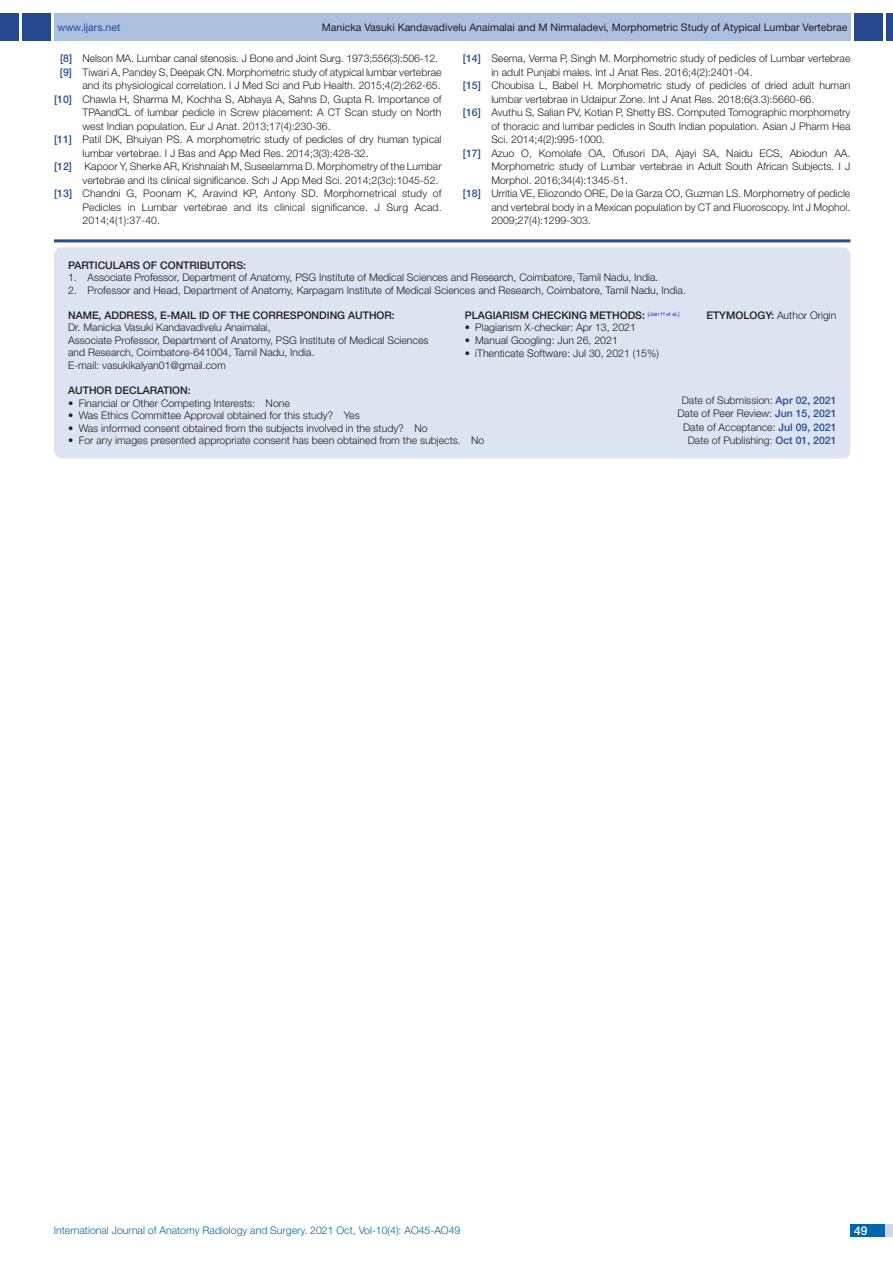
<style>
.page{position:relative;width:893px;height:1263px;background:#fff}
.page>*{position:absolute;margin:0;border:0;box-sizing:border-box;transform-origin:0 0}
.t1{font:500 12px "Helvetica Neue";color:#fff}
.Partic_Contri_Txt{font:300 10.5px/12.6px "Helvetica Neue";color:#231f20}
.Partic_Contri_Head{font:500 10.5px "Helvetica Neue";color:#231f20}
.t2{font:10.5px "Helvetica Neue";color:#231f20}
.tb_txt{font:300 10.5px "Helvetica Neue";color:#231f20}
.t3{font:300 10.5px "Helvetica Neue";color:#0166ac}
.Partic_Contri_Head-2{font:300 10.5px "Helvetica Neue";color:#231f20}
.t4{font:10.5px "Helvetica Neue";color:#244e9b}
.Partic_Contri_Head-3{font:300 5.7px "Helvetica Neue";color:#00f}
.s1{color:#25488e}
.s2{font-weight:500;color:#244e9b}
.s3{font-weight:500;font-size:10.5px;color:#231f20}
.s4{font-weight:500}
</style>
<div class="page">
<div style="left:54px;top:13px;width:796px;height:28px;background:#adbfdf"></div>
<div style="left:0;top:13px;width:19px;height:28px;background:#25488e"></div>
<div style="left:22px;top:13px;width:29px;height:28px;background:#25488e"></div>
<div style="left:886px;top:13px;width:7px;height:28px;background:#25488e"></div>
<div style="left:854px;top:13px;width:29px;height:28px;background:#25488e"></div>
<div style="left:850px;top:1224px;width:43px;height:13px;background:#d3d5e7"></div>
<div style="left:850px;top:1224px;width:35px;height:13px;background:#0166ac"></div>
<div style="left:54px;top:247px;width:796px;height:212px;background:#dce3f1;border-radius:9px"></div>
<hr style="left:54px;top:239px;width:796px;height:3px;background:#244e9b">
<p class="t4" style="left:57px;top:21px;width:64px">www.<span class="s1">ijars</span>.net</p>
<p class="t2" style="left:322px;top:21px;width:527px">Manicka Vasuki Kandavadivelu Anaimalai and M Nirmaladevi, Morphometric Study of Atypical Lumbar Vertebrae</p>
<p class="Partic_Contri_Txt" style="left:60px;top:52px;width:379px"><span class="s2">[8]</span> Nelson MA. Lumbar canal stenosis. J Bone and Joint Surg. 1973;556(3):506-12.</p>
<p class="Partic_Contri_Txt" style="left:60px;top:66px;width:383px"><span class="s2">[9]</span> Tiwari A, Pandey S, Deepak CN. Morphometric study of atypical lumbar vertebrae</p>
<p class="Partic_Contri_Txt" style="left:82px;top:79px;width:360px">and its physiological correlation. I J Med Sci and Pub Health. 2015;4(2):262-65.</p>
<p class="Partic_Contri_Txt" style="left:54px;top:93px;width:389px"><span class="s2">[10]</span> Chawla H, Sharma M, Kochha S, Abhaya A, Sahns D, Gupta R. Importance of</p>
<p class="Partic_Contri_Txt" style="left:82px;top:106px;width:361px">TPAandCL of lumbar pedicle in Screw placement: A CT Scan study on North</p>
<p class="Partic_Contri_Txt" style="left:82px;top:120px;width:250px">west Indian population. Eur J Anat. 2013;17(4):230-36.</p>
<p class="Partic_Contri_Txt" style="left:54px;top:133px;width:389px"><span class="s2">[11]</span> Patil DK, Bhuiyan PS. A morphometric study of pedicles of dry human typical</p>
<p class="Partic_Contri_Txt" style="left:82px;top:147px;width:288px">lumbar vertebrae. I J Bas and App Med Res. 2014;3(3):428-32.</p>
<p class="Partic_Contri_Txt" style="left:54px;top:160px;width:389px"><span class="s2">[12]</span> Kapoor Y, Sherke AR, Krishnaiah M, Suseelamma D. Morphometry of the Lumbar</p>
<p class="Partic_Contri_Txt" style="left:82px;top:174px;width:357px">vertebrae and its clinical significance. Sch J App Med Sci. 2014;2(3c):1045-52.</p>
<p class="Partic_Contri_Txt" style="left:54px;top:187px;width:389px"><span class="s2">[13]</span> Chandni G, Poonam K, Aravind KP, Antony SD. Morphometrical study of</p>
<p class="Partic_Contri_Txt" style="left:82px;top:201px;width:361px">Pedicles in Lumbar vertebrae and its clinical significance. J Surg Acad.</p>
<p class="Partic_Contri_Txt" style="left:82px;top:214px;width:79px">2014;4(1):37-40.</p>
<p class="Partic_Contri_Txt" style="left:463px;top:52px;width:389px"><span class="s2">[14]</span> Seema, Verma P, Singh M. Morphometric study of pedicles of Lumbar vertebrae</p>
<p class="Partic_Contri_Txt" style="left:491px;top:66px;width:263px">in adult Punjabi males. Int J Anat Res. 2016;4(2):2401-04.</p>
<p class="Partic_Contri_Txt" style="left:463px;top:79px;width:389px"><span class="s2">[15]</span> Choubisa L, Babel H. Morphometric study of pedicles of dried adult human</p>
<p class="Partic_Contri_Txt" style="left:491px;top:93px;width:324px">lumbar vertebrae in Udaipur Zone. Int J Anat Res. 2018;6(3.3):5660-66.</p>
<p class="Partic_Contri_Txt" style="left:463px;top:106px;width:389px"><span class="s2">[16]</span> Avuthu S, Salian PV, Kotian P, Shetty BS. Computed Tomographic morphometry</p>
<p class="Partic_Contri_Txt" style="left:491px;top:120px;width:361px">of thoracic and lumbar pedicles in South Indian population. Asian J Pharm Hea</p>
<p class="Partic_Contri_Txt" style="left:491px;top:133px;width:115px">Sci. 2014;4(2):995-1000.</p>
<p class="Partic_Contri_Txt" style="left:463px;top:147px;width:389px"><span class="s2">[17]</span> Azuo O, Komolafe OA, Ofusori DA, Ajayi SA, Naidu ECS, Abiodun AA.</p>
<p class="Partic_Contri_Txt" style="left:491px;top:160px;width:361px">Morphometric study of Lumbar vertebrae in Adult South African Subjects. I J</p>
<p class="Partic_Contri_Txt" style="left:491px;top:174px;width:138px">Morphol. 2016;34(4):1345-51.</p>
<p class="Partic_Contri_Txt" style="left:463px;top:187px;width:389px"><span class="s2">[18]</span> Urritia VE, Eliozondo ORE, De la Garza CO, Guzman LS. Morphometry of pedicle</p>
<p class="Partic_Contri_Txt" style="left:491px;top:201px;width:361px">and vertebral body in a Mexican population by CT and Fluoroscopy. Int J Mophol.</p>
<p class="Partic_Contri_Txt" style="left:491px;top:214px;width:101px">2009;27(4):1299-303.</p>
<p class="Partic_Contri_Head" style="left:68px;top:259px;width:34px">PARTICUL</p>
<p class="Partic_Contri_Head" style="left:119px;top:259px;width:129px">ARS OF CONTRI BUTORS:</p>
<p class="Partic_Contri_Txt" style="left:68px;top:271px;width:592px">1. Associate Professor, Department of Anatomy, PSG Institute of Medical Sciences and Research, Coimbatore, Tamil Nadu, India.</p>
<p class="Partic_Contri_Txt" style="left:68px;top:283px;width:619px">2. Professor and Head, Department of Anatomy, Karpagam Institute of Medical Sciences and Research, Coimbatore, Tamil Nadu, India.</p>
<p class="Partic_Contri_Head" style="left:465px;top:309px;width:90px">PLAGIARISM CHECKIN</p>
<p class="Partic_Contri_Head-3" style="left:579px;top:310px;width:102px"><span class="s3">G METHODS:</span> [Jain H et al.]</p>
<p class="tb_txt" style="left:465px;top:321px;width:173px">• Plagiarism X-checker: Apr 13, 2021</p>
<p class="tb_txt" style="left:465px;top:334px;width:155px">• Manual Googling: Jun 26, 2021</p>
<p class="tb_txt" style="left:465px;top:346px;width:196px">• iThenticate Software: Jul 30, 2021 (15%)</p>
<p class="Partic_Contri_Head" style="left:68px;top:309px;width:52px">NAME, ADDRE</p>
<p class="Partic_Contri_Head" style="left:141px;top:309px;width:136px">SS, E-MAIL ID OF THE CORRE</p>
<p class="Partic_Contri_Head" style="left:290px;top:309px;width:29px">SPONDIN</p>
<p class="Partic_Contri_Head" style="left:337px;top:309px;width:59px">G AUTHOR:</p>
<p class="Partic_Contri_Head-2" style="left:706px;top:309px;width:132px"><span class="s4">ETYMOLOGY:</span> Author Origin</p>
<p class="Partic_Contri_Txt" style="left:68px;top:321px;width:204px">Dr. Manicka Vasuki Kandavadivelu Anaimalai,</p>
<p class="Partic_Contri_Txt" style="left:68px;top:334px;width:362px">Associate Professor, Department of Anatomy, PSG Institute of Medical Sciences and Research, Coimbatore-641004, Tamil Nadu, India.</p>
<p class="Partic_Contri_Txt" style="left:68px;top:359px;width:159px">E-mail: vasukikalyan01@gmail.com</p>
<p class="Partic_Contri_Txt" style="left:682px;top:394px;width:156px">Date of Submission: <span class="s2">APR 02, 2021</span></p>
<p class="Partic_Contri_Txt" style="left:677px;top:407px;width:161px">Date of Peer Review: <span class="s2">JUN 15, 2021</span></p>
<p class="Partic_Contri_Txt" style="left:683px;top:421px;width:155px">Date of Acceptance: <span class="s2">JUL 09, 2021</span></p>
<p class="Partic_Contri_Txt" style="left:688px;top:434px;width:150px">Date of Publishing: <span class="s2">OCT 01, 2021</span></p>
<p class="Partic_Contri_Head" style="left:68px;top:384px;width:23px">AUTHO</p>
<p class="Partic_Contri_Head" style="left:105px;top:384px;width:88px">R DECLARATION:</p>
<p class="Partic_Contri_Txt" style="left:68px;top:396px;width:223px">• Financial or Other Competing Interests: None</p>
<p class="Partic_Contri_Txt" style="left:68px;top:409px;width:293px">• Was Ethics Committee Approval obtained for this study? Yes</p>
<p class="Partic_Contri_Txt" style="left:68px;top:422px;width:361px">• Was informed consent obtained from the subjects involved in the study? No</p>
<p class="Partic_Contri_Txt" style="left:68px;top:434px;width:418px">• For any images presented appropriate consent has been obtained from the subjects. No</p>
<p class="t3" style="left:54px;top:1224px;width:408px">International Journal of Anatomy Radiology and Surgery. 2021 Oct, Vol-10(4): AO45-AO49</p>
<p class="t1" style="left:854px;top:1223px;width:15px">49</p>
</div>
